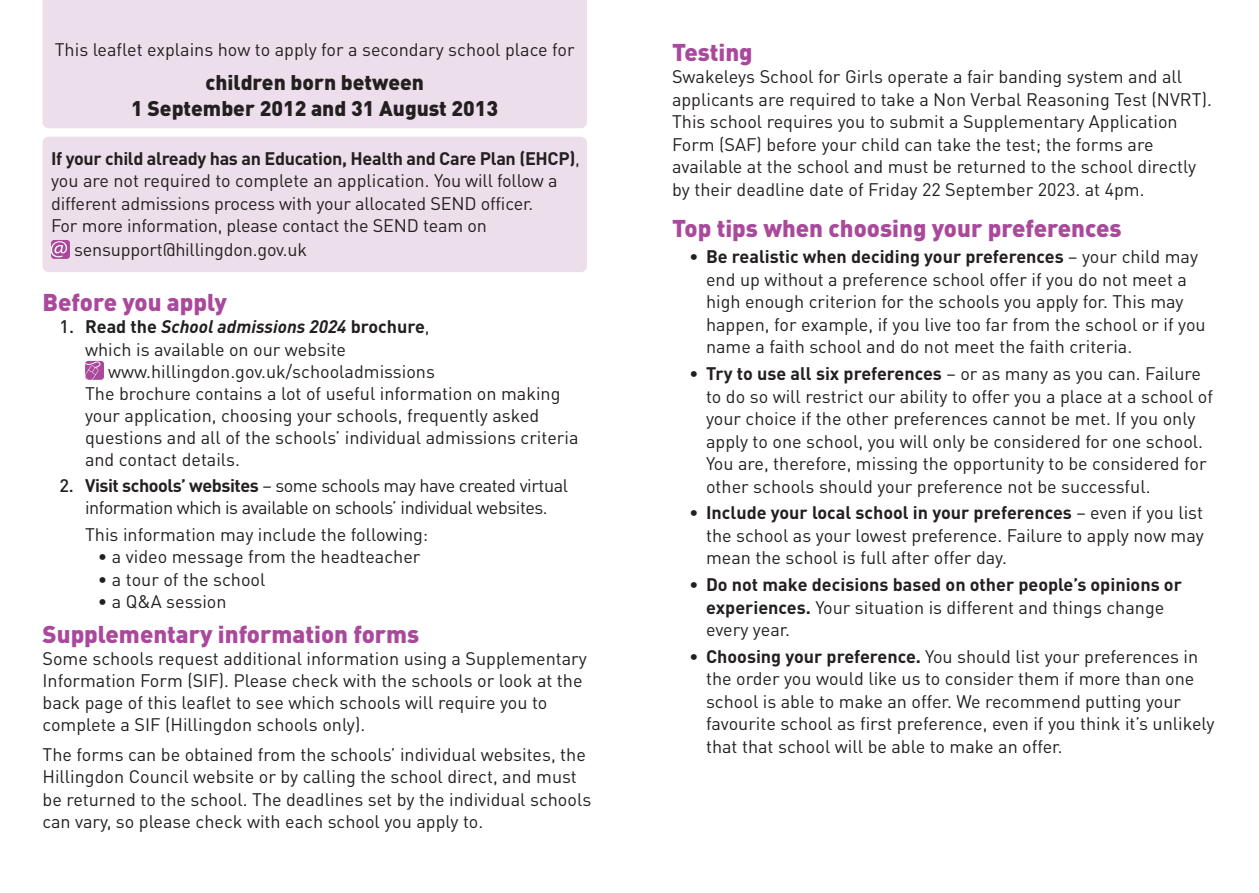
<style>
.page{position:relative;width:1259px;height:893px;background:#fff}
.page>*{position:absolute;margin:0;border:0;box-sizing:border-box;transform-origin:0 0}
.Heading{font:900 24px "DINOT";color:#aa499b}
.Body_text{font:900 24px "DINOT";color:#aa499b}
.Sub_heading{font:900 21px/25.5px "DINOT";color:#231f20;text-align:center}
.Sub_heading-2{font:18px/22.5px "DINOT";color:#231f20}
.Body_text-2{font:18px/22px "DINOT";color:#231f20}
.Sub_heading-3{font:18px/22px "DINOT";letter-spacing:-.025em;color:#231f20;text-align:center}
.Body_text-3{font:700 18px/22.5px "DINOT";color:#231f20}
.Body_text-4{font:700 18px "DINOT";letter-spacing:-.02em;color:#231f20}
.t1{font:italic 700 18px "DINOT";color:#231f20}
.s1{font-weight:400}
.s2{font-weight:500;font-style:normal}
.s3{font-style:normal}
.s4{font-weight:400;font-style:normal}
.s5{font-weight:500}
.s6{font-weight:700}
</style>
<div class="page">
<div style="left:43px;top:137px;width:544px;height:135px;background:#eddeec;border-radius:6px"></div>
<div style="left:51px;top:240px;width:19px;height:19px;background:#aa499b;border-radius:3px"></div>
<svg style="left:51px;top:241px;width:16px;height:16px"></svg>
<div style="left:85px;top:361px;width:19px;height:19px;background:#aa499b;border-radius:3px"></div>
<svg style="left:85px;top:360px;width:15px;height:20px"></svg>
<div style="left:43px;top:0;width:544px;height:128px;background:#eddeec"></div>
<p class="Body_text-2" style="left:55px;top:38px;width:521px">This leaflet explains how to apply for a secondary school place for</p>
<p class="Sub_heading" style="left:131px;top:69px;width:369px">children born between<br>1 September 2012 and 31 August 2013</p>
<p class="Body_text-4" style="left:51px;top:146px;width:530px">If your child already has an Education, Health and Care Plan (EHCP)<span class="s1">,</span></p>
<p class="Body_text-2" style="left:51px;top:169px;width:508px">you are not required to complete an application. You will follow a</p>
<p class="Body_text-2" style="left:51px;top:192px;width:484px">different admissions process with your allocated SEND officer.</p>
<p class="Body_text-2" style="left:51px;top:214px;width:437px">For more information, please contact the SEND team on</p>
<p class="Body_text-2" style="left:74px;top:238px;width:235px">sensupport@hillingdon.gov.uk</p>
<p class="Heading" style="left:43px;top:286px;width:186px">Before you apply</p>
<p class="t1" style="left:60px;top:315px;width:372px"><span class="s2">1.</span> <span class="s3">Read the</span> School admissions 2024 <span class="s3">brochure</span><span class="s4">,</span></p>
<p class="Sub_heading-2" style="left:85px;top:337px;width:262px">which is available on our website</p>
<p class="Sub_heading-2" style="left:108px;top:359px;width:328px">www.hillingdon.gov.uk/schooladmissions</p>
<p class="Sub_heading-2" style="left:85px;top:381px;width:477px">The brochure contains a lot of useful information on making</p>
<p class="Sub_heading-2" style="left:85px;top:403px;width:456px">your application, choosing your schools, frequently asked</p>
<p class="Sub_heading-2" style="left:85px;top:425px;width:495px">questions and all of the schools’ individual admissions criteria</p>
<p class="Sub_heading-2" style="left:85px;top:447px;width:156px">and contact details.</p>
<p class="Sub_heading-3" style="left:60px;top:474px;width:510px"><span class="s5">2.</span> <span class="s6">Visit schools’ websites</span> – some schools may have created virtual information which is available on schools’ individual websites.</p>
<p class="Body_text-2" style="left:85px;top:523px;width:345px">This information may include the following:</p>
<p class="Body_text-2" style="left:98px;top:545px;width:324px">• a video message from the headteacher</p>
<p class="Body_text-2" style="left:98px;top:568px;width:169px">• a tour of the school</p>
<p class="Body_text-2" style="left:98px;top:590px;width:130px">• a Q&amp;A session</p>
<p class="Body_text" style="left:43px;top:618px;width:378px">Supplementary information forms</p>
<p class="Body_text-2" style="left:43px;top:646px;width:546px">Some schools request additional information using a Supplementary Information Form (SIF). Please check with the schools or look at the back page of this leaflet to see which schools will require you to complete a SIF (Hillingdon schools only).</p>
<p class="Body_text-2" style="left:43px;top:743px;width:550px">The forms can be obtained from the schools’ individual websites, the Hillingdon Council website or by calling the school direct, and must be returned to the school. The deadlines set by the individual schools can vary, so please check with each school you apply to.</p>
<p class="Heading" style="left:672px;top:36px;width:82px">Testing</p>
<p class="Sub_heading-2" style="left:672px;top:65px;width:541px">Swakeleys School for Girls operate a fair banding system and all applicants are required to take a Non Verbal Reasoning Test (NVRT).<br>This school requires you to submit a Supplementary Application Form (SAF) before your child can take the test; the forms are available at the school and must be returned to the school directly by their deadline date of Friday 22 September 2023. at 4pm.</p>
<p class="Heading" style="left:672px;top:212px;width:451px">Top tips when choosing your preferences</p>
<p class="Sub_heading-2" style="left:706px;top:245px;width:501px;text-indent:-17px">• <span class="s6">Be realistic when deciding your preferences</span> – your child may end up without a preference school offer if you do not meet a high enough criterion for the schools you apply for. This may happen, for example, if you live too far from the school or if you name a faith school and do not meet the faith criteria.</p>
<p class="Sub_heading-2" style="left:706px;top:362px;width:508px;text-indent:-17px">• <span class="s6">Try to use all six preferences</span> – or as many as you can. Failure to do so will restrict our ability to offer you a place at a school of your choice if the other preferences cannot be met. If you only apply to one school, you will only be considered for one school.<br>You are, therefore, missing the opportunity to be considered for other schools should your preference not be successful.</p>
<p class="Sub_heading-2" style="left:706px;top:501px;width:499px;text-align:justify;text-indent:-17px">• <span class="s6">Include your local school in your preferences</span> – even if you list the school as your lowest preference. Failure to apply now may mean the school is full after offer day.</p>
<p class="Body_text-3" style="left:706px;top:573px;width:477px;text-indent:-17px"><span class="s1">•</span> Do not make decisions based on other people’s opinions or experiences. <span class="s1">Your situation is different and things change every year.</span></p>
<p class="Sub_heading-2" style="left:706px;top:644px;width:510px;text-indent:-17px">• <span class="s6">Choosing your preference.</span> You should list your preferences in the order you would like us to consider them if more than one school is able to make an offer. We recommend putting your favourite school as first preference, even if you think it’s unlikely that that school will be able to make an offer.</p>
</div>
